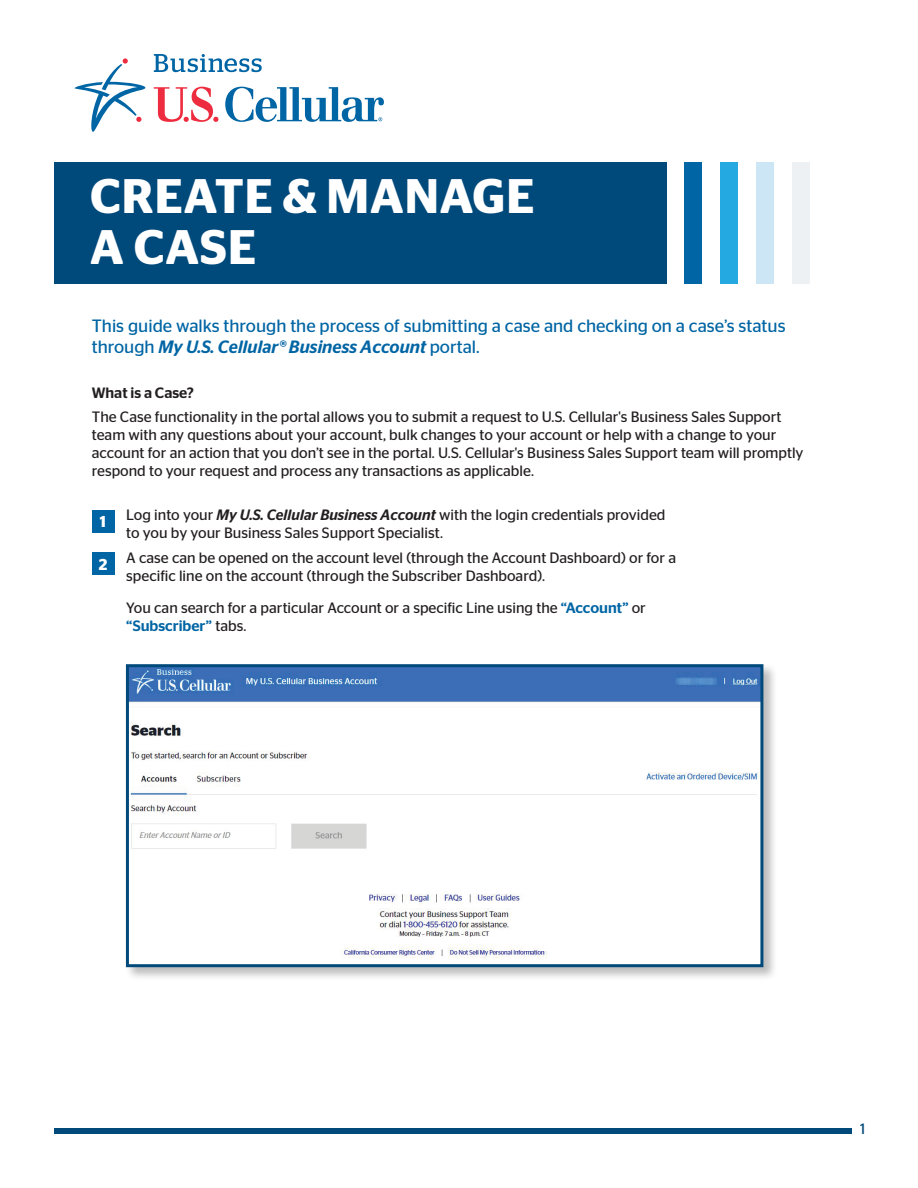
<style>
.page{position:relative;width:918px;height:1188px;background:#fff}
.page>*{position:absolute;margin:0;border:0;box-sizing:border-box;transform-origin:0 0}
.t1{font:600 48.45px/51px "Stag Sans";letter-spacing:.02em;color:#fff}
.t2{font:17.85px/20.9px "Stag Sans";color:#0065a4}
.t3{font:600 15.75px "Stag Sans";color:#fff}
.t4{font:15px/18px "Stag Sans";color:#231f20}
.t5{font:500 15px "Stag Sans";color:#231f20}
.t6{font:15px "Stag Sans";color:#00497b}
.s1{font-weight:500;font-style:italic}
.s2{font-weight:500;color:#0065a4}
</style>
<div class="page">
<svg style="left:74px;top:54px;width:310px;height:78px"></svg>
<div style="left:54px;top:162px;width:612px;height:121px;background:#00497b"></div>
<div style="left:684px;top:162px;width:18px;height:121px;background:#0065a4"></div>
<div style="left:756px;top:162px;width:18px;height:121px;background:#cce6f6"></div>
<div style="left:720px;top:162px;width:18px;height:121px;background:#24aae1"></div>
<div style="left:792px;top:162px;width:18px;height:121px;background:#edf1f3"></div>
<div style="left:54px;top:1129px;width:797px;height:5px;background:#00497b"></div>
<div style="left:92px;top:553px;width:22px;height:22px;background:#0065a4"></div>
<div style="left:92px;top:510px;width:22px;height:22px;background:#0065a4"></div>
<div style="left:125px;top:663px;width:653px;height:319px;background:#231f20;opacity:.3"></div>
<img style="left:130px;top:668px;width:629px;height:295px">
<div style="left:126px;top:664px;width:637px;height:303px;border:3px solid #00497b"></div>
<h1 class="t1" style="left:90px;top:171px;width:446px">CREATE &amp; MANAGE<br>A CASE</h1>
<p class="t2" style="left:92px;top:315px;width:695px">This guide walks through the process of submitting a case and checking on a case’s status through <span class="s1">My U.S. Cellular® Business Account</span> portal.</p>
<p class="t5" style="left:92px;top:384px;width:104px">What is a Case?</p>
<p class="t4" style="left:92px;top:408px;width:713px">The Case functionality in the portal allows you to submit a request to U.S. Cellular's Business Sales Support team with any questions about your account, bulk changes to your account or help with a change to your account for an action that you don’t see in the portal. U.S. Cellular's Business Sales Support team will promptly respond to your request and process any transactions as applicable.</p>
<p class="t3" style="left:100px;top:512px;width:8px">1</p>
<p class="t3" style="left:99px;top:555px;width:10px">2</p>
<p class="t4" style="left:126px;top:506px;width:541px">Log into your <span class="s1">My U.S. Cellular Business Account</span> with the login credentials provided to you by your Business Sales Support Specialist.</p>
<p class="t4" style="left:126px;top:549px;width:551px">A case can be opened on the account level (through the Account Dashboard) or for a specific line on the account (through the Subscriber Dashboard).</p>
<p class="t4" style="left:126px;top:598px;width:521px">You can search for a particular Account or a specific Line using the <span class="s2">“Account”</span> or <span class="s2">“Subscriber”</span> tabs.</p>
<p class="t6" style="left:860px;top:1120px;width:7px">1</p>
</div>
